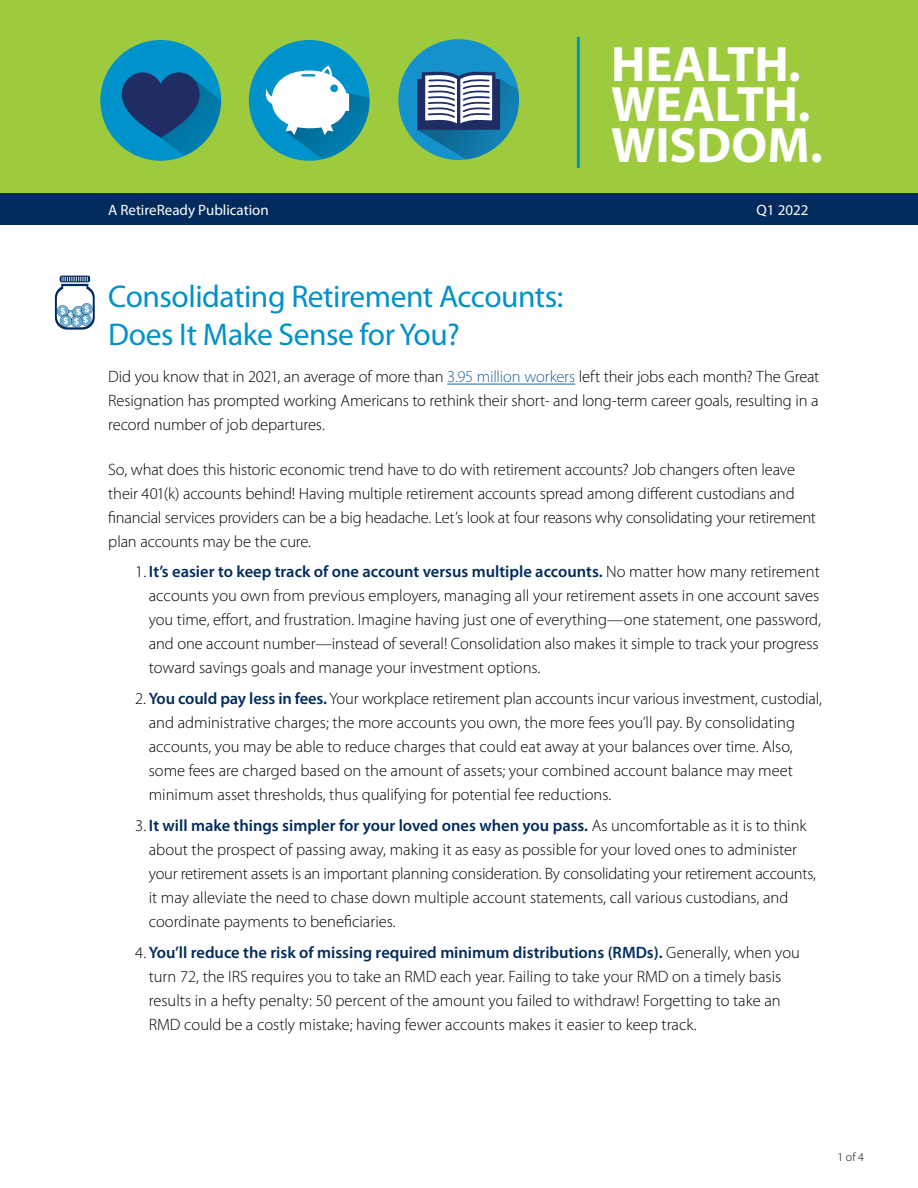
<style>
.page{position:relative;width:918px;height:1188px;background:#fff}
.page>*{position:absolute;margin:0;border:0;box-sizing:border-box;transform-origin:0 0}
.t1{font:700 49.95px/40.5px "Myriad Pro";color:#fff}
.Head{font:31.5px/37.8px "Myriad Pro";letter-spacing:-.015em;color:#0092ca}
.Body_before_bullets{font:300 16.5px/24px "Myriad Pro";color:#000}
.Body{font:300 16.5px/24px "Myriad Pro";letter-spacing:-.01em;color:#000;text-align:justify}
.t2{font:15px "Myriad Pro";color:#fff}
.t3{font:300 12px "Myriad Pro";color:#000}
.s1{color:#215e9e}
.s2{font-weight:600;color:#002b5c}
</style>
<div class="page">
<div style="left:0;top:0;width:918px;height:193px;background:#9eca3e"></div>
<div style="left:0;top:193px;width:918px;height:32px;background:#002b5c"></div>
<hr style="left:577px;top:37px;width:3px;height:131px;background:#0092ca">
<div style="left:398px;top:39px;width:121px;height:121px;background:#1592cb;border-radius:50%"></div>
<svg style="left:417px;top:71px;width:102px;height:89px"></svg>
<div style="left:249px;top:40px;width:121px;height:121px;background:#0092ca;border-radius:50%"></div>
<svg style="left:266px;top:66px;width:104px;height:95px"></svg>
<div style="left:100px;top:40px;width:121px;height:121px;background:#0092ca;border-radius:50%"></div>
<svg style="left:122px;top:72px;width:99px;height:84px"></svg>
<hr style="left:447px;top:384px;width:128px;height:1px;background:#215e9e">
<svg style="left:55px;top:275px;width:40px;height:55px"></svg>
<h1 class="t1" style="left:611px;top:42px;width:213px">HEALTH.<br>WEALTH.<br>WISDOM.</h1>
<p class="t2" style="left:108px;top:200px;width:162px">A RetireReady Publication</p>
<p class="t2" style="left:757px;top:200px;width:53px">Q1 2022</p>
<p class="Head" style="left:108px;top:277px;width:457px">Consolidating Retirement Accounts:<br>Does It Make Sense for You?</p>
<p class="Body" style="left:108px;top:365px;width:713px">Did you know that in 2021, an average of more than <span class="s1">3.95 million workers</span> left their jobs each month? The Great Resignation has prompted working Americans to rethink their short- and long-term career goals, resulting in a record number of job departures.</p>
<p class="Body_before_bullets" style="left:108px;top:457px;width:709px">So, what does this historic economic trend have to do with retirement accounts? Job changers often leave their 401(k) accounts behind! Having multiple retirement accounts spread among different custodians and financial services providers can be a big headache. Let’s look at four reasons why consolidating your retirement plan accounts may be the cure.</p>
<p class="Body_before_bullets" style="left:149px;top:560px;width:674px;text-indent:-14px">1. <span class="s2">It’s easier to keep track of one account versus multiple accounts.</span> No matter how many retirement accounts you own from previous employers, managing all your retirement assets in one account saves you time, effort, and frustration. Imagine having just one of everything—one statement, one password, and one account number—instead of several! Consolidation also makes it simple to track your progress toward savings goals and manage your investment options.</p>
<p class="Body_before_bullets" style="left:149px;top:687px;width:675px;text-indent:-14px">2. <span class="s2">You could pay less in fees.</span> Your workplace retirement plan accounts incur various investment, custodial, and administrative charges; the more accounts you own, the more fees you’ll pay. By consolidating accounts, you may be able to reduce charges that could eat away at your balances over time. Also, some fees are charged based on the amount of assets; your combined account balance may meet minimum asset thresholds, thus qualifying for potential fee reductions.</p>
<p class="Body_before_bullets" style="left:149px;top:813px;width:669px;text-indent:-14px">3. <span class="s2">It will make things simpler for your loved ones when you pass.</span> As uncomfortable as it is to think about the prospect of passing away, making it as easy as possible for your loved ones to administer your retirement assets is an important planning consideration. By consolidating your retirement accounts, it may alleviate the need to chase down multiple account statements, call various custodians, and coordinate payments to beneficiaries.</p>
<p class="Body_before_bullets" style="left:149px;top:940px;width:653px;text-indent:-14px">4. <span class="s2">You’ll reduce the risk of missing required minimum distributions (RMDs).</span> Generally, when you turn 72, the IRS requires you to take an RMD each year. Failing to take your RMD on a timely basis results in a hefty penalty: 50 percent of the amount you failed to withdraw! Forgetting to take an RMD could be a costly mistake; having fewer accounts makes it easier to keep track.</p>
<p class="t3" style="left:837px;top:1150px;width:28px">1 of 4</p>
</div>
